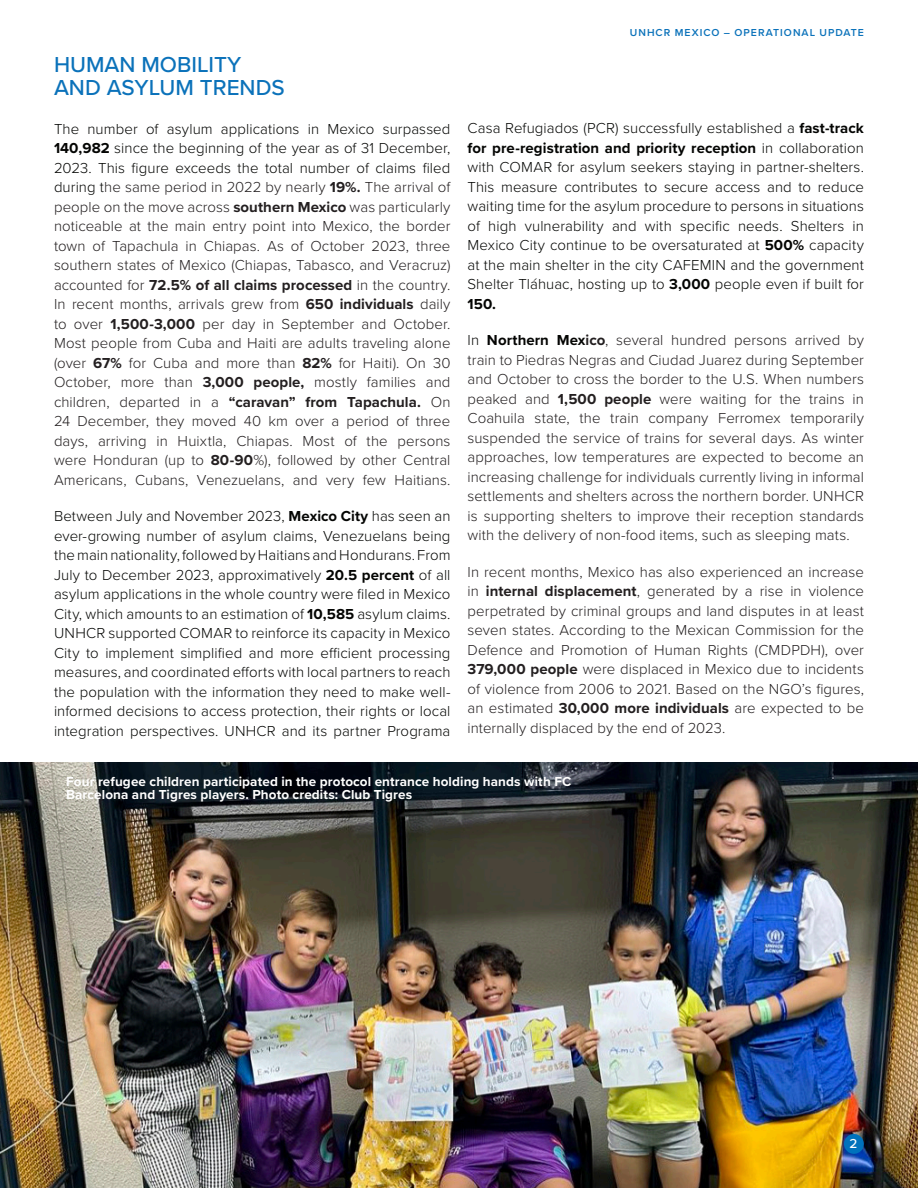
<style>
.page{position:relative;width:918px;height:1188px;background:#fff}
.page>*{position:absolute;margin:0;border:0;box-sizing:border-box;transform-origin:0 0}
.titulos{font:500 22.5px "Proxima Nova";color:#0b72ba}
.t1{font:300 15px/19.5px "Proxima Nova";letter-spacing:.005em;color:#231f20;text-align:justify}
.t2{font:300 15px/19.5px "Proxima Nova";letter-spacing:.005em;color:#040503;text-align:justify}
.CAPTIOSN{font:700 13.5px/13.5px "Proxima Nova";letter-spacing:.005em;color:#fff}
.t3{font:500 13.5px "Proxima Nova";color:#fff}
.t4{font:600 10.5px "Proxima Nova";letter-spacing:.1em;color:#0b72ba}
.s1{color:#040503}
.s2{font-weight:700;color:#040503}
.s3{font-weight:700}
</style>
<div class="page">
<img style="left:0;top:763px;width:918px;height:425px">
<div style="left:844px;top:1134px;width:20px;height:20px;background:#0072bc;border-radius:50%"></div>
<p class="titulos" style="left:54px;top:48px;width:189px">HUMAN MOBILITY</p>
<p class="titulos" style="left:54px;top:70px;width:232px">AND ASYLUM TRENDS</p>
<p class="t1" style="left:54px;top:118px;width:398px"><span class="s1">The number of asylum applications in Mexico surpassed </span><span class="s2">140,982</span> <span class="s1">since the beginning of the year as of 31 December, 2023. This figure exceeds the total number of claims filed during t</span>he same period in 2022 by nearly <span class="s3">19%.</span> The arrival of people on the move across <span class="s3">southern Mexico</span> was particularly noticeable at the main entry point into Mexico, the border town of Tapachula in Chiapas. As of October 2023, three southern states of Mexico (Chiapas, Tabasco, and Veracruz) accounted for <span class="s3">72.5% of all claims processed</span> in the country.<br>In recent months, arrivals grew from <span class="s3">650 individuals</span> daily to over <span class="s3">1,500-3,000</span> per day in September and October.<br>Most people from Cuba and Haiti are adults traveling alone (over <span class="s3">67%</span> for Cuba and more than <span class="s3">82%</span> for Haiti). On 30<br>October, more than <span class="s3">3,000 people,</span> mostly families and children, departed in a <span class="s3">“caravan” from Tapachula.</span> On 24 December, they moved 40 km over a period of three days, arriving in Huixtla, Chiapas. Most of the persons were Honduran (up to <span class="s3">80-90</span>%), followed by other Central Americans, Cubans, Venezuelans, and very few Haitians.</p>
<p class="t2" style="left:54px;top:506px;width:398px">Between July and November 2023, <span class="s3">Mexico City</span> has seen an ever-growing number of asylum claims, Venezuelans being the main nationality, followed by Haitians and Hondurans. From July to December 2023, approximatively <span class="s3">20.5 percent</span> of all asylum applications in the whole country were filed in Mexico City, which amounts to an estimation of <span class="s3">10,585</span> asylum claims.<br>UNHCR supported COMAR to reinforce its capacity in Mexico City to implement simplified and more efficient processing measures, and coordinated efforts with local partners to reach the population with the information they need to make well&shy;informed decisions to access protection, their rights or local integration perspectives. UNHCR and its partner Programa</p>
<p class="t4" style="left:630px;top:24px;width:236px">UNHCR MEXICO – OPERATIONAL UPDATE</p>
<p class="t2" style="left:468px;top:118px;width:398px">Casa Refugiados (PCR) successfully established a <span class="s3">fast-track for pre-registration and priority reception</span> in collaboration with COMAR for asylum seekers staying in partner-shelters.<br>This measure contributes to secure access and to reduce waiting time for the asylum procedure to persons in situations of high vulnerability and with specific needs. Shelters in Mexico City continue to be oversaturated at <span class="s3">500%</span> capacity at the main shelter in the city CAFEMIN and the government Shelter Tláhuac, hosting up to <span class="s3">3,000</span> people even if built for <span class="s3">150.</span></p>
<p class="t1" style="left:468px;top:330px;width:398px"><span class="s1">In</span> <span class="s2">Northern Mex</span><span class="s3">ico</span>, several hundred persons arrived by train to Piedras Negras and Ciudad Juarez during September and October to cross the border to the U.S. When numbers peaked and <span class="s3">1,500 people</span> were waiting for the trains in Coahuila state, the train company Ferromex temporarily suspended the service of trains for several days. As winter approaches, low temperatures are expected to become an increasing challenge for individuals currently living in informal settlements and shelters across the northern border. UNHCR is supporting shelters to improve their reception standards with the delivery of non-food items, such as sleeping mats.</p>
<p class="t1" style="left:468px;top:561px;width:398px">In recent months, Mexico has also experienced an increase in <span class="s3">internal displacement</span>, generated by a rise in violence perpetrated by criminal groups and land disputes in at least seven states. According to the Mexican Commission for the Defence and Promotion of Human Rights (CMDPDH), over <span class="s3">379,000 people</span> were displaced in Mexico due to incidents of violence from 2006 to 2021. Based on the NGO’s figures, an estimated <span class="s3">30,000 more individuals</span> are expected to be internally displaced by the end of 2023.</p>
<p class="CAPTIOSN" style="left:66px;top:774px;width:507px">Four refugee children participated in the protocol entrance holding hands with FC<br>Barcelona and Tigres players. Photo credits: Club Tigres</p>
<p class="t3" style="left:850px;top:1133px;width:9px">2</p>
</div>
